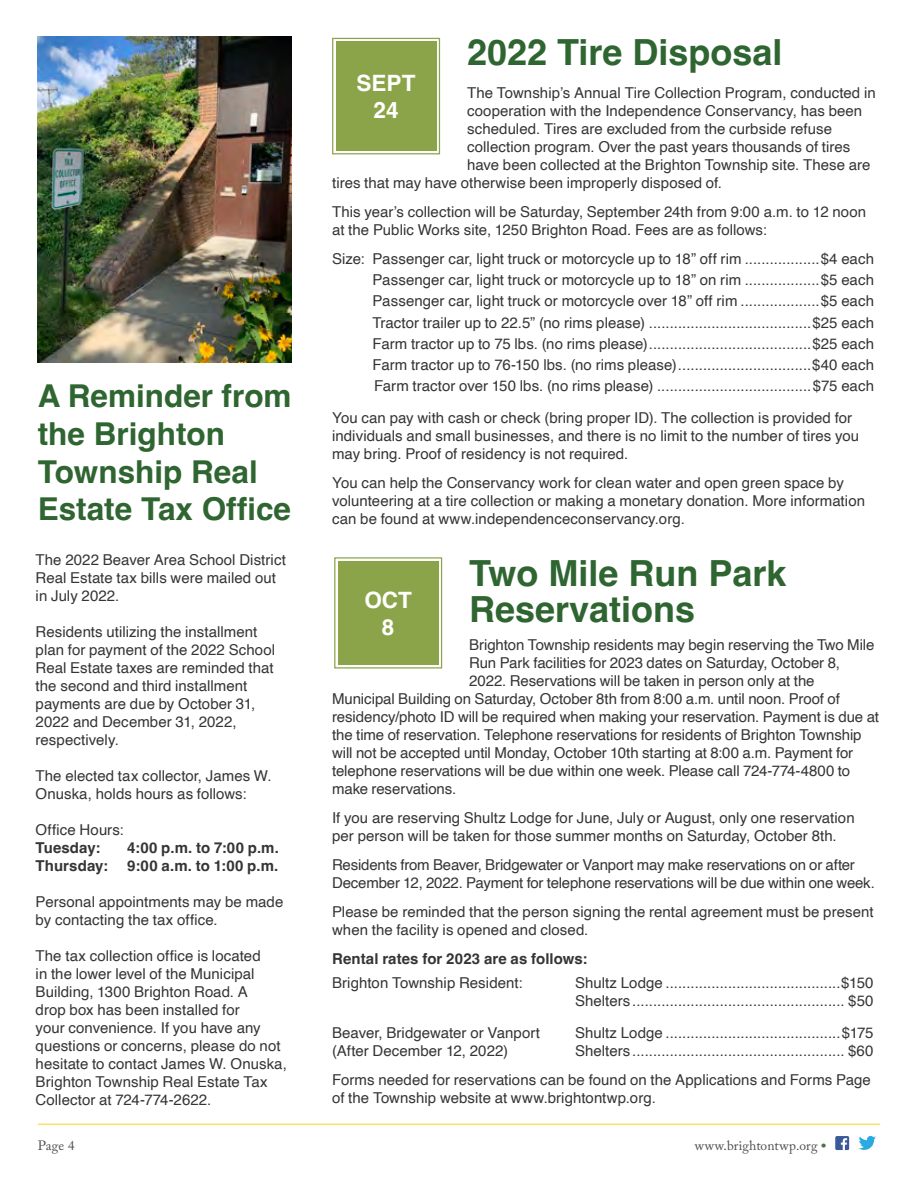
<style>
.page{position:relative;width:918px;height:1188px;background:#fff}
.page>*{position:absolute;margin:0;border:0;box-sizing:border-box;transform-origin:0 0}
.Headline_1{font:700 36px/36px "Helvetica";color:#2f6531}
.Headline_1-2{font:700 31.5px/37.8px "Helvetica";color:#2f6531}
.Body_1{font:700 22.5px "Helvetica";color:#fff}
.Body_1-2{font:15px/18px "Helvetica";color:#363536}
.Body_1-3{font:700 15px "Helvetica";letter-spacing:.005em;color:#363536}
.t1{font:13.5px "Adobe Caslon Pro";letter-spacing:.01em;color:#4b4c4d}
.s1{font-weight:700;font-size:15px;color:#4d7442}
</style>
<div class="page">
<svg style="left:835px;top:1136px;width:14px;height:14px"></svg>
<svg style="left:859px;top:1136px;width:17px;height:14px"></svg>
<hr style="left:38px;top:1124px;width:842px;height:1px;background:#fed41a">
<img style="left:38px;top:37px;width:254px;height:326px">
<svg style="left:332px;top:37px;width:109px;height:118px;background:#97ad5b"></svg>
<div style="left:338px;top:44px;width:96px;height:104px;border:1px solid #8ca449"></div>
<svg style="left:334px;top:557px;width:109px;height:112px;background:#97ad5b"></svg>
<div style="left:340px;top:564px;width:96px;height:98px;border:1px solid #8ca449"></div>
<p class="Headline_1-2" style="left:38px;top:381px;width:255px">A Reminder from the Brighton<br>Township Real<br>Estate Tax Office</p>
<p class="Body_1-2" style="left:36px;top:551px;width:252px">The 2022 Beaver Area School District<br>Real Estate tax bills were mailed out in July 2022.</p>
<p class="Body_1-2" style="left:36px;top:623px;width:241px">Residents utilizing the installment plan for payment of the 2022 School<br>Real Estate taxes are reminded that the second and third installment payments are due by October 31,<br>2022 and December 31, 2022, respectively.</p>
<p class="Body_1-2" style="left:36px;top:767px;width:237px">The elected tax collector, James W.<br>Onuska, holds hours as follows:</p>
<p class="Body_1-2" style="left:36px;top:821px;width:90px">Office Hours:</p>
<p class="Body_1-3" style="left:36px;top:838px;width:66px">Tuesday:</p>
<p class="Body_1-3" style="left:127px;top:838px;width:153px">4:00 p.m. to 7:00 p.m.</p>
<p class="Body_1-3" style="left:36px;top:856px;width:74px">Thursday:</p>
<p class="Body_1-3" style="left:127px;top:856px;width:153px">9:00 a.m. to 1:00 p.m.</p>
<p class="Body_1-2" style="left:36px;top:893px;width:249px">Personal appointments may be made by contacting the tax office.</p>
<p class="Body_1-2" style="left:36px;top:947px;width:253px">The tax collection office is located<br>in the lower level of the Municipal Building, 1300 Brighton Road. A<br>drop box has been installed for<br>your convenience. If you have any questions or concerns, please do not hesitate to contact James W. Onuska, Brighton Township Real Estate Tax Collector at 724-774-2622.</p>
<p class="Headline_1" style="left:467px;top:39px;width:317px">2022 Tire Disposal</p>
<p class="Body_1-2" style="left:467px;top:84px;width:410px">The Township’s Annual Tire Collection Program, conducted in</p>
<p class="Body_1-2" style="left:467px;top:102px;width:397px">cooperation with the Independence Conservancy, has been</p>
<p class="Body_1-2" style="left:467px;top:120px;width:367px">scheduled. Tires are excluded from the curbside refuse</p>
<p class="Body_1-2" style="left:467px;top:138px;width:385px">collection program. Over the past years thousands of tires</p>
<p class="Body_1-2" style="left:467px;top:156px;width:405px">have been collected at the Brighton Township site. These are</p>
<p class="Body_1-2" style="left:332px;top:174px;width:392px">tires that may have otherwise been improperly disposed of.</p>
<p class="Body_1-2" style="left:332px;top:203px;width:536px">This year’s collection will be Saturday, September 24th from 9:00 a.m. to 12 noon at the Public Works site, 1250 Brighton Road. Fees are as follows:</p>
<p class="Body_1-2" style="left:332px;top:250px;width:543px">Size: Passenger car, light truck or motorcycle up to 18” off rim ..................$4 each</p>
<p class="Body_1-2" style="left:373px;top:271px;width:503px">Passenger car, light truck or motorcycle up to 18” on rim ..................$5 each</p>
<p class="Body_1-2" style="left:373px;top:292px;width:503px">Passenger car, light truck or motorcycle over 18” off rim ...................$5 each</p>
<p class="Body_1-2" style="left:373px;top:314px;width:503px">Tractor trailer up to 22.5” (no rims please) .......................................$25 each</p>
<p class="Body_1-2" style="left:373px;top:335px;width:503px">Farm tractor up to 75 lbs. (no rims please).......................................$25 each</p>
<p class="Body_1-2" style="left:373px;top:356px;width:503px">Farm tractor up to 76-150 lbs. (no rims please)................................$40 each</p>
<p class="Body_1-2" style="left:374px;top:377px;width:501px">Farm tractor over 150 lbs. (no rims please) .....................................$75 each</p>
<p class="Body_1-2" style="left:332px;top:409px;width:529px">You can pay with cash or check (bring proper ID). The collection is provided for individuals and small businesses, and there is no limit to the number of tires you may bring. Proof of residency is not required.</p>
<p class="Body_1-2" style="left:332px;top:474px;width:534px">You can help the Conservancy work for clean water and open green space by volunteering at a tire collection or making a monetary donation. More information can be found at www.independenceconservancy.org.</p>
<p class="Body_1" style="left:357px;top:69px;width:60px">SEPT</p>
<p class="Body_1" style="left:374px;top:96px;width:27px">24</p>
<p class="Headline_1" style="left:469px;top:559px;width:319px">Two Mile Run Park<br>Reservations</p>
<p class="Body_1-2" style="left:469px;top:637px;width:407px">Brighton Township residents may begin reserving the Two Mile</p>
<p class="Body_1-2" style="left:469px;top:655px;width:372px">Run Park facilities for 2023 dates on Saturday, October 8,</p>
<p class="Body_1-2" style="left:469px;top:673px;width:347px">2022. Reservations will be taken in person only at the</p>
<p class="Body_1-2" style="left:332px;top:691px;width:509px">Municipal Building on Saturday, October 8th from 8:00 a.m. until noon. Proof of</p>
<p class="Body_1-2" style="left:332px;top:709px;width:548px">residency/photo ID will be required when making your reservation. Payment is due at</p>
<p class="Body_1-2" style="left:332px;top:727px;width:531px">the time of reservation. Telephone reservations for residents of Brighton Township</p>
<p class="Body_1-2" style="left:332px;top:745px;width:523px">will not be accepted until Monday, October 10th starting at 8:00 a.m. Payment for</p>
<p class="Body_1-2" style="left:332px;top:763px;width:520px">telephone reservations will be due within one week. Please call 724-774-4800 to</p>
<p class="Body_1-2" style="left:332px;top:781px;width:126px">make reservations.</p>
<p class="Body_1-2" style="left:332px;top:809px;width:524px">If you are reserving Shultz Lodge for June, July or August, only one reservation per person will be taken for those summer months on Saturday, October 8th.</p>
<p class="Body_1-2" style="left:332px;top:856px;width:544px">Residents from Beaver, Bridgewater or Vanport may make reservations on or after<br>December 12, 2022. Payment for telephone reservations will be due within one week.</p>
<p class="Body_1-2" style="left:332px;top:903px;width:543px">Please be reminded that the person signing the rental agreement must be present when the facility is opened and closed.</p>
<p class="Body_1-3" style="left:332px;top:949px;width:257px">Rental rates for 2023 are as follows:</p>
<p class="Body_1-2" style="left:332px;top:975px;width:192px">Brighton Township Resident:</p>
<p class="Body_1-2" style="left:575px;top:975px;width:300px">Shultz Lodge ..........................................$150<br>Shelters................................................... $50</p>
<p class="Body_1-2" style="left:332px;top:1024px;width:210px">Beaver, Bridgewater or Vanport</p>
<p class="Body_1-2" style="left:575px;top:1024px;width:300px">Shultz Lodge ..........................................$175</p>
<p class="Body_1-2" style="left:332px;top:1042px;width:177px">(After December 12, 2022)</p>
<p class="Body_1-2" style="left:575px;top:1042px;width:300px">Shelters................................................... $60</p>
<p class="Body_1-2" style="left:332px;top:1071px;width:540px">Forms needed for reservations can be found on the Applications and Forms Page of the Township website at www.brightontwp.org.</p>
<p class="Body_1" style="left:364px;top:586px;width:49px">OCT</p>
<p class="Body_1" style="left:382px;top:613px;width:14px">8</p>
<p class="t1" style="left:38px;top:1138px;width:38px">Page 4</p>
<p class="t1" style="left:695px;top:1138px;width:133px">www.brightontwp.org <span class="s1">•</span></p>
</div>
